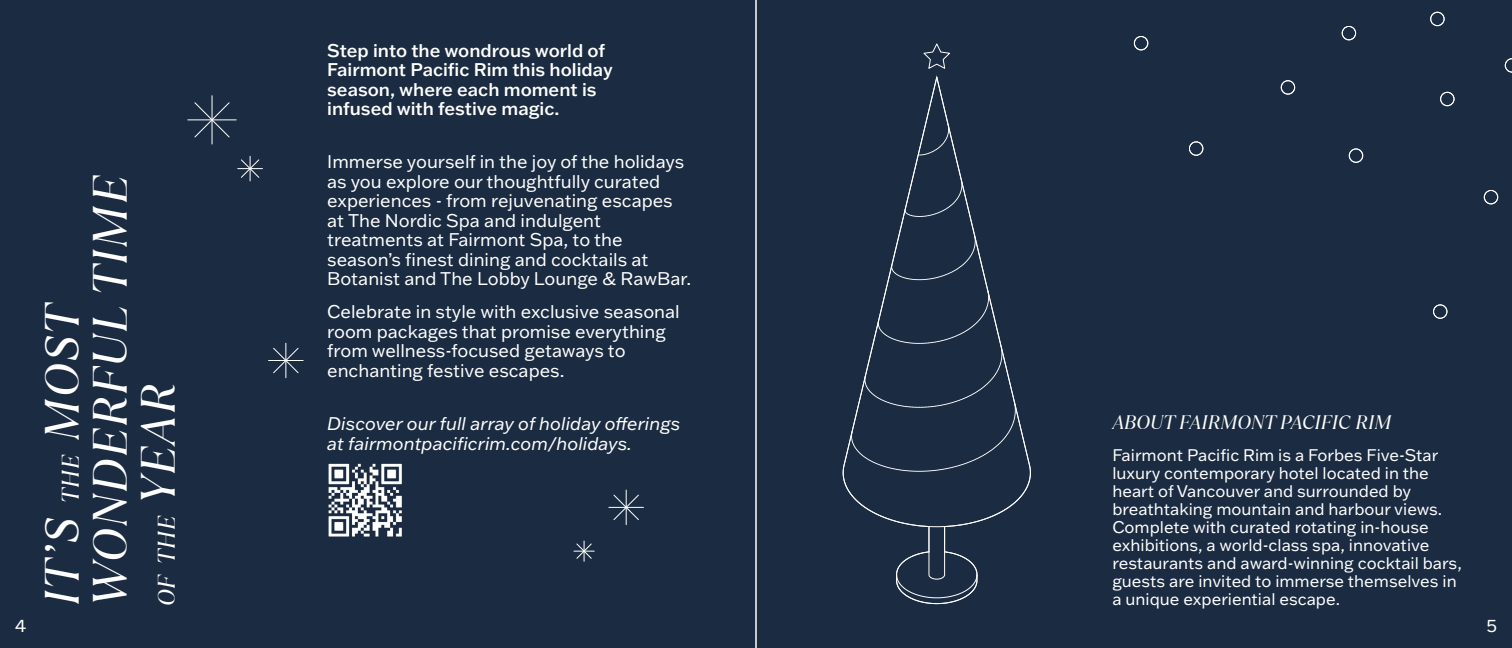
<style>
.page{position:relative;width:1512px;height:648px;background:#1b2b41}
.page>*{position:absolute;margin:0;border:0;box-sizing:border-box;transform-origin:0 0}
.t1{font:italic 48px/48px "TT Ramillas";letter-spacing:.025em;color:#fff}
.t2{font:italic 24px "TT Ramillas";color:#fff}
.t3{font:italic 19.5px "TT Ramillas";color:#fff}
.t4{font:18px/19.5px "Franklin Gothic ATF";color:#fff}
.t5{font:500 18px/19.5px "Franklin Gothic ATF";color:#fff}
.t6{font:italic 18px/19.5px "Franklin Gothic ATF";color:#fff}
.t7{font:16.5px/18px "Franklin Gothic ATF";color:#fff}
.s1{font-size:24px}
.s2{font-size:48px}
</style>
<div class="page">
<hr style="left:755px;top:0;width:2px;height:648px;background:#fff">
<svg style="left:923px;top:43px;width:27px;height:26px"></svg>
<svg style="left:842px;top:75px;width:189px;height:451px"></svg>
<svg style="left:896px;top:526px;width:82px;height:79px"></svg>
<div style="left:1189px;top:142px;width:14px;height:13px;border:1px solid #fff;border-radius:50%"></div>
<div style="left:1134px;top:36px;width:14px;height:14px;border:1px solid #fff;border-radius:50%"></div>
<div style="left:1349px;top:149px;width:14px;height:13px;border:1px solid #fff;border-radius:50%"></div>
<div style="left:1484px;top:190px;width:14px;height:14px;border:1px solid #fff;border-radius:50%"></div>
<div style="left:1441px;top:92px;width:13px;height:14px;border:1px solid #fff;border-radius:50%"></div>
<div style="left:1440px;top:92px;width:14px;height:14px;border:1px solid #fff;border-radius:50%"></div>
<svg style="left:1505px;top:59px;width:7px;height:13px"></svg>
<div style="left:1431px;top:12px;width:13px;height:14px;border:1px solid #fff;border-radius:50%"></div>
<div style="left:1433px;top:305px;width:14px;height:13px;border:1px solid #fff;border-radius:50%"></div>
<div style="left:1281px;top:81px;width:14px;height:13px;border:1px solid #fff;border-radius:50%"></div>
<div style="left:1342px;top:26px;width:14px;height:14px;border:1px solid #fff;border-radius:50%"></div>
<img style="left:328px;top:463px;width:74px;height:74px">
<hr style="left:212px;top:96px;width:1px;height:48px;background:#fff">
<hr style="left:188px;top:119px;width:48px;height:1px;background:#fff">
<svg style="left:194px;top:102px;width:36px;height:36px"></svg>
<svg style="left:238px;top:156px;width:24px;height:25px"></svg>
<hr style="left:286px;top:343px;width:1px;height:35px;background:#fff">
<hr style="left:269px;top:360px;width:34px;height:1px;background:#fff">
<svg style="left:273px;top:347px;width:26px;height:27px"></svg>
<hr style="left:626px;top:490px;width:1px;height:35px;background:#fff">
<hr style="left:609px;top:507px;width:35px;height:1px;background:#fff">
<svg style="left:613px;top:494px;width:26px;height:26px"></svg>
<svg style="left:574px;top:541px;width:20px;height:20px"></svg>
<h1 class="t1" style="left:38px;top:606px;width:432px;rotate:-90deg">IT’S <span class="s1">THE</span> MOST<br>WONDERFUL TIME</h1>
<h2 class="t2" style="left:152px;top:606px;width:225px;rotate:-90deg">OF THE <span class="s2">YEAR</span></h2>
<p class="t5" style="left:327px;top:40px;width:287px">Step into the wondrous world of<br>Fairmont Pacific Rim this holiday season, where each moment is infused with festive magic.</p>
<p class="t4" style="left:327px;top:152px;width:366px">Immerse yourself in the joy of the holidays as you explore our thoughtfully curated experiences - from rejuvenating escapes at The Nordic Spa and indulgent treatments at Fairmont Spa, to the season’s finest dining and cocktails at Botanist and The Lobby Lounge &amp; RawBar.</p>
<p class="t4" style="left:327px;top:302px;width:354px">Celebrate in style with exclusive seasonal room packages that promise everything from wellness-focused getaways to enchanting festive escapes.</p>
<p class="t6" style="left:327px;top:413px;width:355px">Discover our full array of holiday offerings at fairmontpacificrim.com/holidays.</p>
<p class="t3" style="left:1112px;top:411px;width:281px">ABOUT FAIRMONT PACIFIC RIM</p>
<p class="t7" style="left:1112px;top:445px;width:351px">Fairmont Pacific Rim is a Forbes Five-Star luxury contemporary hotel located in the heart of Vancouver and surrounded by breathtaking mountain and harbour views.<br>Complete with curated rotating in-house exhibitions, a world-class spa, innovative restaurants and award-winning cocktail bars, guests are invited to immerse themselves in a unique experiential escape.</p>
<p class="t4" style="left:15px;top:616px;width:12px">4</p>
<p class="t4" style="left:1486px;top:616px;width:12px">5</p>
</div>
